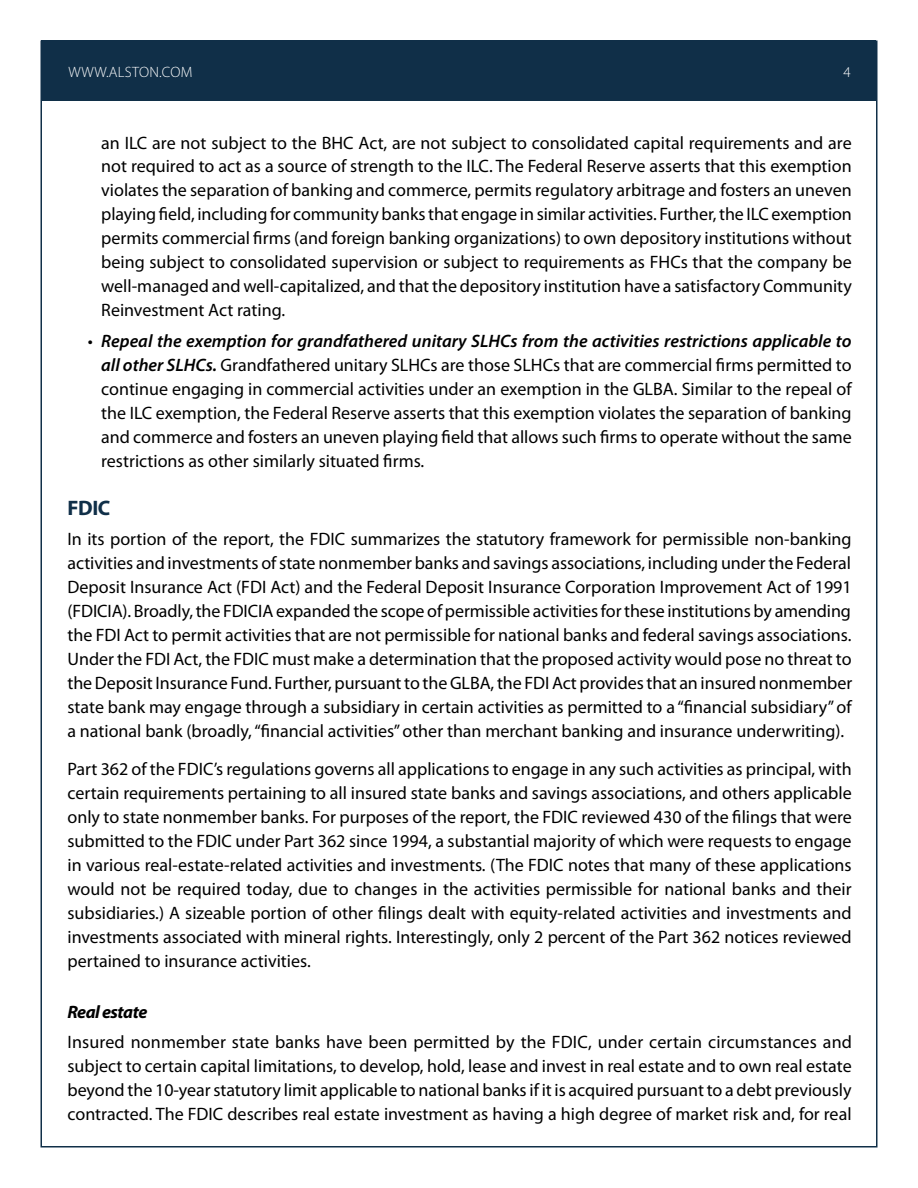
<style>
.page{position:relative;width:918px;height:1188px;background:#fff}
.page>*{position:absolute;margin:0;border:0;box-sizing:border-box;transform-origin:0 0}
.t1{font:700 21px "Myriad Pro";color:#102f48}
.t2{font:18px/24px "Myriad Pro";color:#000;text-align:justify}
.t3{font:italic 700 18px "Myriad Pro";letter-spacing:-.03em;color:#000}
.t4{font:300 15px "Myriad Pro";letter-spacing:.02em;color:#fff}
.s1{font-weight:600;font-style:italic}
</style>
<div class="page">
<div style="left:42px;top:40px;width:834px;height:61px;background:#102f48"></div>
<p class="t4" style="left:68px;top:63px;width:126px">WWW.ALSTON.COM</p>
<p class="t4" style="left:843px;top:63px;width:9px">4</p>
<p class="t2" style="left:101px;top:130px;width:752px">an ILC are not subject to the BHC Act, are not subject to consolidated capital requirements and are not required to act as a source of strength to the ILC. The Federal Reserve asserts that this exemption violates the separation of banking and commerce, permits regulatory arbitrage and fosters an uneven playing field, including for community banks that engage in similar activities. Further, the ILC exemption permits commercial firms (and foreign banking organizations) to own depository institutions without being subject to consolidated supervision or subject to requirements as FHCs that the company be well-managed and well-capitalized, and that the depository institution have a satisfactory Community Reinvestment Act rating.</p>
<p class="t2" style="left:101px;top:329px;width:752px;text-indent:-14px">• <span class="s1">Repeal the exemption for grandfathered unitary SLHCs from the activities restrictions applicable to all other SLHCs.</span> Grandfathered unitary SLHCs are those SLHCs that are commercial firms permitted to continue engaging in commercial activities under an exemption in the GLBA. Similar to the repeal of the ILC exemption, the Federal Reserve asserts that this exemption violates the separation of banking and commerce and fosters an uneven playing field that allows such firms to operate without the same restrictions as other similarly situated firms.</p>
<p class="t1" style="left:68px;top:494px;width:44px">FDIC</p>
<p class="t2" style="left:68px;top:527px;width:786px">In its portion of the report, the FDIC summarizes the statutory framework for permissible non-banking activities and investments of state nonmember banks and savings associations, including under the Federal Deposit Insurance Act (FDI Act) and the Federal Deposit Insurance Corporation Improvement Act of 1991 (FDICIA). Broadly, the FDICIA expanded the scope of permissible activities for these institutions by amending the FDI Act to permit activities that are not permissible for national banks and federal savings associations.<br>Under the FDI Act, the FDIC must make a determination that the proposed activity would pose no threat to the Deposit Insurance Fund. Further, pursuant to the GLBA, the FDI Act provides that an insured nonmember state bank may engage through a subsidiary in certain activities as permitted to a “financial subsidiary” of a national bank (broadly, “financial activities” other than merchant banking and insurance underwriting).</p>
<p class="t2" style="left:68px;top:756px;width:786px">Part 362 of the FDIC’s regulations governs all applications to engage in any such activities as principal, with certain requirements pertaining to all insured state banks and savings associations, and others applicable only to state nonmember banks. For purposes of the report, the FDIC reviewed 430 of the filings that were submitted to the FDIC under Part 362 since 1994, a substantial majority of which were requests to engage in various real-estate-related activities and investments. (The FDIC notes that many of these applications would not be required today, due to changes in the activities permissible for national banks and their subsidiaries.) A sizeable portion of other filings dealt with equity-related activities and investments and investments associated with mineral rights. Interestingly, only 2 percent of the Part 362 notices reviewed pertained to insurance activities.</p>
<p class="t3" style="left:68px;top:1000px;width:81px">Real estate</p>
<p class="t2" style="left:68px;top:1030px;width:786px">Insured nonmember state banks have been permitted by the FDIC, under certain circumstances and subject to certain capital limitations, to develop, hold, lease and invest in real estate and to own real estate beyond the 10-year statutory limit applicable to national banks if it is acquired pursuant to a debt previously contracted. The FDIC describes real estate investment as having a high degree of market risk and, for real</p>
</div>
